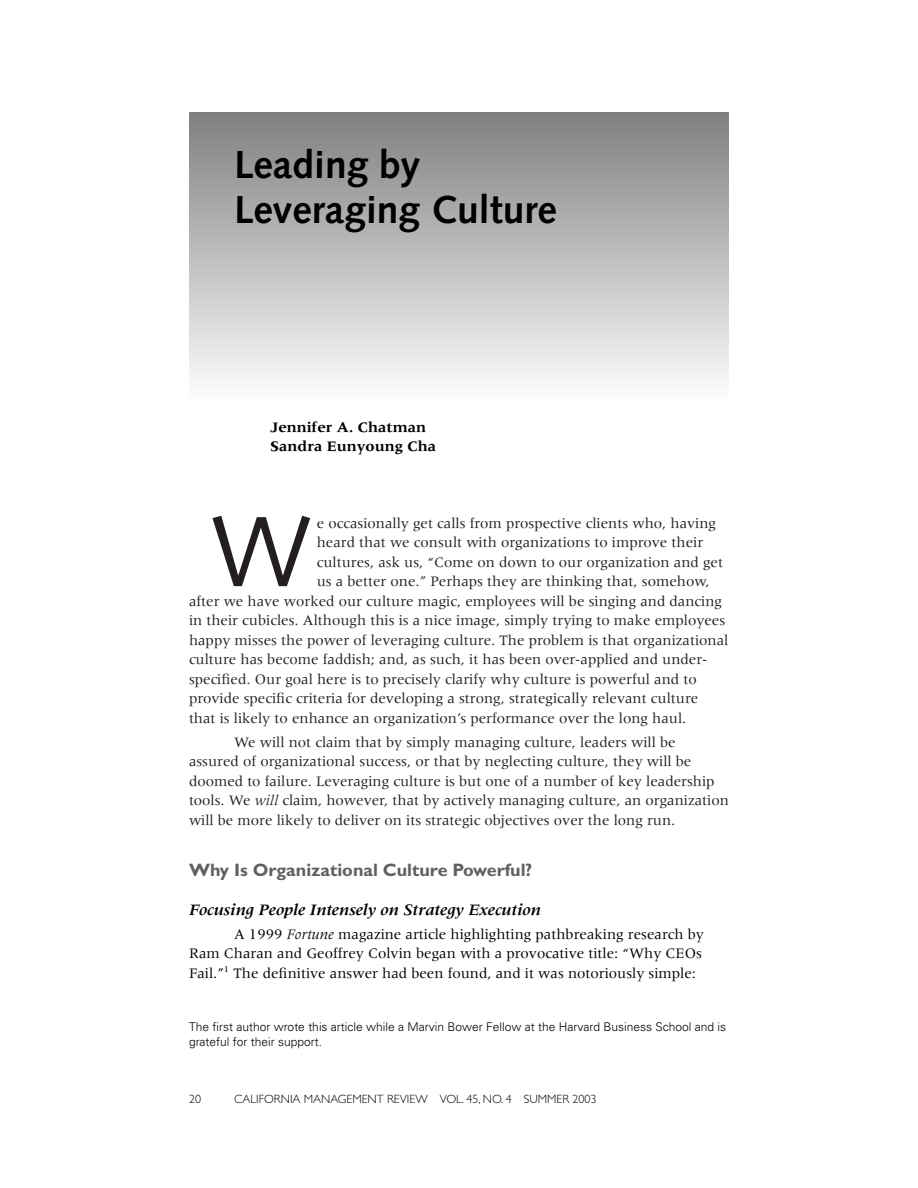
<style>
.page{position:relative;width:918px;height:1188px;background:#fff}
.page>*{position:absolute;margin:0;border:0;box-sizing:border-box;transform-origin:0 0}
.t1{font:99.75px "Syntax";color:#231f20}
.t2{font:700 39px/45px "Syntax";color:#000}
.t3{font:700 18px "Gill Sans";color:#606060}
.t4{font:italic 700 16.5px "Meridien";color:#000}
.t5{font:15px/19.5px "Meridien";color:#231f20}
.t6{font:15px/19.5px "Meridien";color:#000}
.t7{font:700 15px/19.5px "Meridien";color:#000}
.t8{font:300 12px/15px "Univers";color:#000}
.t9{font:300 12px "Gill Sans";color:#000}
.s1{font-style:italic}
</style>
<div class="page">
<div style="left:189px;top:112px;width:540px;height:288px;background:linear-gradient(to bottom,#7f7f7f,#fdfdfd)"></div>
<h2 class="t2" style="left:234px;top:145px;width:324px">Leading by<br>Leveraging Culture</h2>
<p class="t7" style="left:270px;top:418px;width:168px">Jennifer A. Chatman<br>Sandra Eunyoung Cha</p>
<h1 class="t1" style="left:212px;top:511px;width:101px">W</h1>
<p class="t5" style="left:317px;top:514px;width:401px">e occasionally get calls from prospective clients who, having</p>
<p class="t5" style="left:317px;top:534px;width:388px">heard that we consult with organizations to improve their</p>
<p class="t5" style="left:317px;top:553px;width:408px">cultures, ask us, “Come on down to our organization and get</p>
<p class="t5" style="left:317px;top:573px;width:395px">us a better one.” Perhaps they are thinking that, somehow,</p>
<p class="t5" style="left:189px;top:592px;width:535px">after we have worked our culture magic, employees will be singing and dancing</p>
<p class="t5" style="left:189px;top:612px;width:538px">in their cubicles. Although this is a nice image, simply trying to make employees</p>
<p class="t5" style="left:189px;top:631px;width:541px">happy misses the power of leveraging culture. The problem is that organizational</p>
<p class="t5" style="left:189px;top:651px;width:520px">culture has become faddish; and, as such, it has been over-applied and under-</p>
<p class="t5" style="left:189px;top:670px;width:509px">specified. Our goal here is to precisely clarify why culture is powerful and to</p>
<p class="t5" style="left:189px;top:690px;width:511px">provide specific criteria for developing a strong, strategically relevant culture</p>
<p class="t5" style="left:189px;top:709px;width:499px">that is likely to enhance an organization’s performance over the long haul.</p>
<p class="t5" style="left:189px;top:733px;width:541px;text-indent:45px">We will not claim that by simply managing culture, leaders will be assured of organizational success, or that by neglecting culture, they will be doomed to failure. Leveraging culture is but one of a number of key leadership tools. We <span class="s1">will</span> claim, however, that by actively managing culture, an organization will be more likely to deliver on its strategic objectives over the long run.</p>
<p class="t3" style="left:189px;top:863px;width:345px">Why Is Organizational Culture Powerful?</p>
<p class="t4" style="left:189px;top:903px;width:353px">Focusing People Intensely on Strategy Execution</p>
<p class="t6" style="left:189px;top:925px;width:516px;text-indent:45px">A 1999 <span class="s1">Fortune</span> magazine article highlighting pathbreaking research by<br>Ram Charan and Geoffrey Colvin began with a provocative title: “Why CEOs<br>Fail.”<sup>1</sup> The definitive answer had been found, and it was notoriously simple:</p>
<p class="t8" style="left:189px;top:1021px;width:539px">The first author wrote this article while a Marvin Bower Fellow at the Harvard Business School and is grateful for their support.</p>
<p class="t9" style="left:189px;top:1094px;width:13px">20</p>
<p class="t9" style="left:234px;top:1094px;width:364px">CALIFORNIA MANAGEMENT REVIEW VOL. 45, NO. 4 SUMMER 2003</p>
</div>
